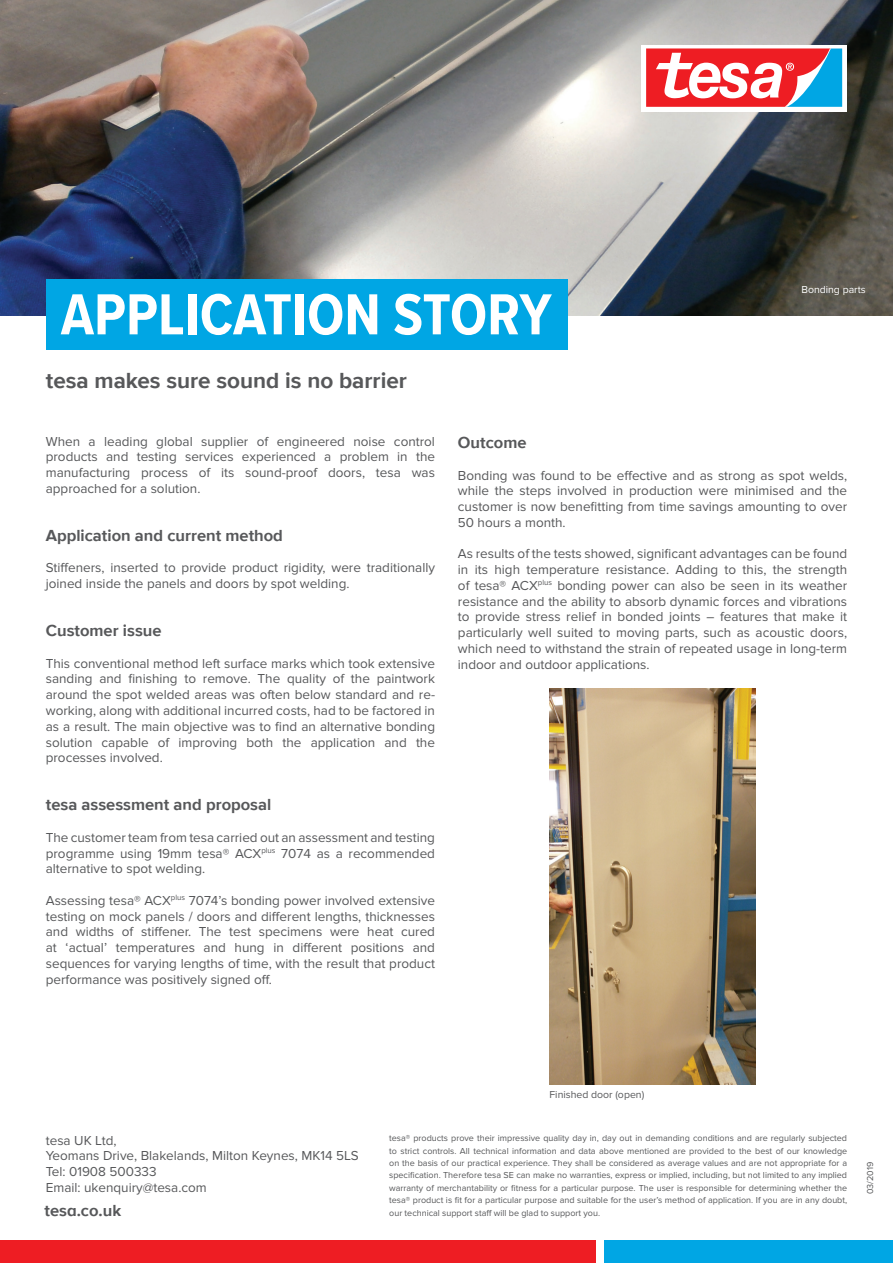
<style>
.page{position:relative;width:893px;height:1263px;background:#fff}
.page>*{position:absolute;margin:0;border:0;box-sizing:border-box;transform-origin:0 0}
.t1{font:700 60px "Proxima Nova A Cond";color:#fff}
.t2{font:700 22.5px "Proxima Nova";color:#57585a}
.t3{font:700 16.5px "Proxima Nova";color:#57585a}
.t4{font:700 16.5px "Proxima Nova A";color:#57585a}
.t5{font:13.5px/15.8px "Proxima Nova";color:#57585a;text-align:justify}
.t6{font:10.5px "Proxima Nova";color:#57585a}
.t7{font:10.5px "Proxima Nova";color:#fff}
.t8{font:9px/12.5px "Proxima Nova";color:#57585a;text-align:justify}
</style>
<div class="page">
<div style="left:0;top:1240px;width:595px;height:23px;background:#ee1d23"></div>
<div style="left:605px;top:1240px;width:288px;height:23px;background:#00a6e4"></div>
<img style="left:0;top:0;width:893px;height:316px">
<div style="left:46px;top:279px;width:522px;height:71px;background:#00a6e4"></div>
<img style="left:549px;top:689px;width:207px;height:395px">
<div style="left:641px;top:45px;width:206px;height:66px;background:#fff"></div>
<svg style="left:646px;top:48px;width:196px;height:59px"></svg>
<h1 class="t1" style="left:61px;top:270px;width:492px">APPLICATION STORY</h1>
<h2 class="t2" style="left:46px;top:364px;width:363px">tesa makes sure sound is no barrier</h2>
<p class="t7" style="left:801px;top:284px;width:66px">Bonding parts</p>
<p class="t5" style="left:46px;top:433px;width:391px">When a leading global supplier of engineered noise control products and testing services experienced a problem in the manufacturing process of its sound-proof doors, tesa was approached for a solution.</p>
<p class="t3" style="left:46px;top:523px;width:239px">Application and current method</p>
<p class="t5" style="left:46px;top:560px;width:391px">Stiffeners, inserted to provide product rigidity, were traditionally joined inside the panels and doors by spot welding.</p>
<p class="t3" style="left:46px;top:618px;width:117px">Customer issue</p>
<p class="t5" style="left:46px;top:655px;width:391px">This conventional method left surface marks which took extensive sanding and finishing to remove. The quality of the paintwork around the spot welded areas was often below standard and re&shy;working, along with additional incurred costs, had to be factored in as a result. The main objective was to find an alternative bonding solution capable of improving both the application and the processes involved.</p>
<p class="t3" style="left:46px;top:792px;width:227px">tesa assessment and proposal</p>
<p class="t5" style="left:46px;top:829px;width:391px">The customer team from tesa carried out an assessment and testing programme using 19mm tesa® ACX<sup>plus</sup> 7074 as a recommended alternative to spot welding.</p>
<p class="t5" style="left:46px;top:892px;width:391px">Assessing tesa® ACX<sup>plus</sup> 7074’s bonding power involved extensive testing on mock panels / doors and different lengths, thicknesses and widths of stiffener. The test specimens were heat cured at ‘actual’ temperatures and hung in different positions and sequences for varying lengths of time, with the result that product performance was positively signed off.</p>
<p class="t3" style="left:458px;top:430px;width:70px">Outcome</p>
<p class="t5" style="left:458px;top:467px;width:391px">Bonding was found to be effective and as strong as spot welds, while the steps involved in production were minimised and the customer is now benefitting from time savings amounting to over 50 hours a month.</p>
<p class="t5" style="left:458px;top:546px;width:391px">As results of the tests showed, significant advantages can be found in its high temperature resistance. Adding to this, the strength of tesa® ACX<sup>plus</sup> bonding power can also be seen in its weather resistance and the ability to absorb dynamic forces and vibrations to provide stress relief in bonded joints – features that make it particularly well suited to moving parts, such as acoustic doors, which need to withstand the strain of repeated usage in long-term indoor and outdoor applications.</p>
<p class="t5" style="left:46px;top:1132px;width:315px;text-align:left">tesa UK Ltd,<br>Yeomans Drive, Blakelands, Milton Keynes, MK14 5LS<br>Tel: 01908 500333<br>Email: ukenquiry@tesa.com</p>
<p class="t4" style="left:45px;top:1198px;width:78px">tesa.co.uk</p>
<p class="t6" style="left:549px;top:1089px;width:96px">Finished door (open)</p>
<p class="t8" style="left:389px;top:1132px;width:459px">tesa® products prove their impressive quality day in, day out in demanding conditions and are regularly subjected to strict controls. All technical information and data above mentioned are provided to the best of our knowledge on the basis of our practical experience. They shall be considered as average values and are not appropriate for a specification. Therefore tesa SE can make no warranties, express or implied, including, but not limited to any implied warranty of merchantability or fitness for a particular purpose. The user is responsible for determining whether the tesa® product is fit for a particular purpose and suitable for the user’s method of application. If you are in any doubt, our technical support staff will be glad to support you.</p>
<p class="t8" style="left:864px;top:1194px;width:34px;rotate:-90deg">03/2019</p>
</div>
